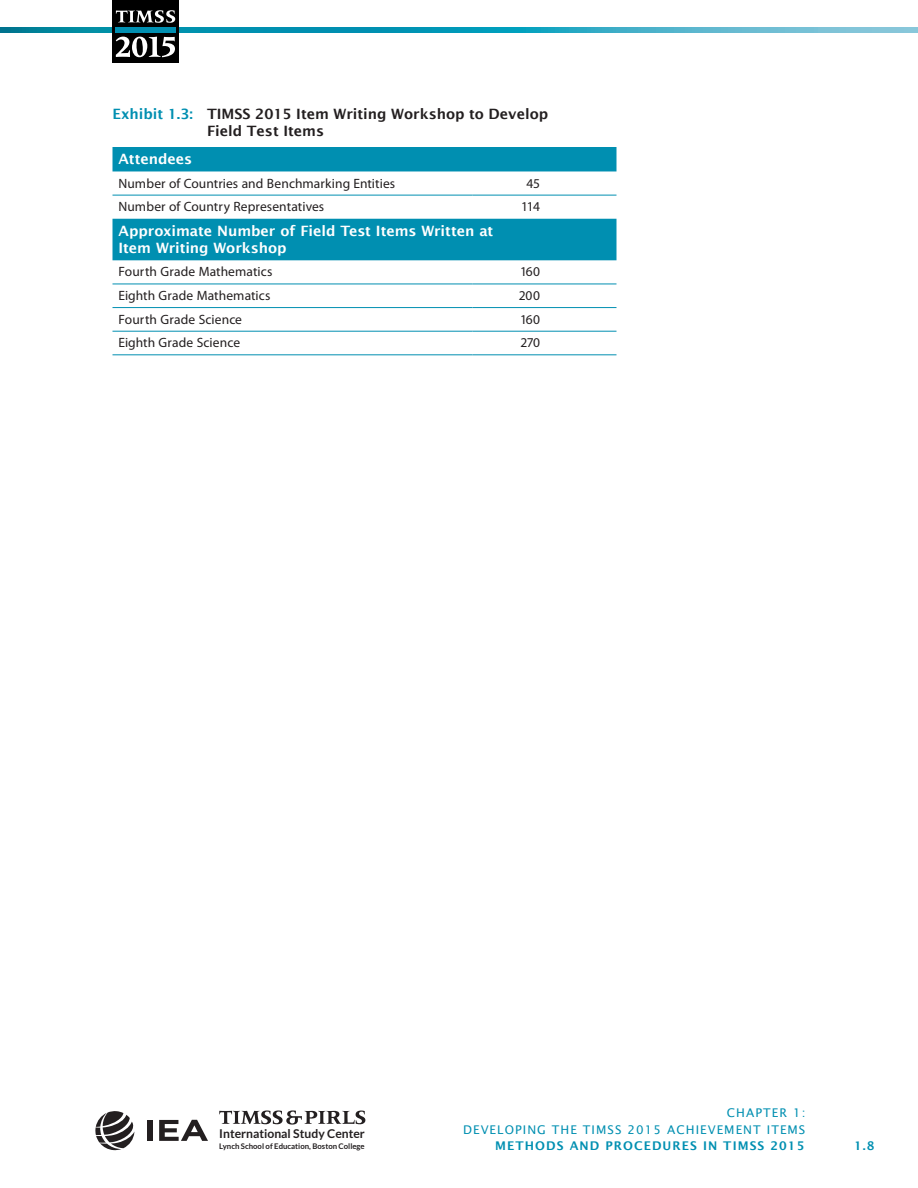
<style>
.page{position:relative;width:918px;height:1188px;background:#fff}
.page>*{position:absolute;margin:0;border:0;box-sizing:border-box;transform-origin:0 0}
.Exhibit_Head_L_white{font:600 14.25px/17.1px "Lucida Sans";letter-spacing:-.005em;color:#fff}
.Exhibit_Title{font:600 14.25px/17.1px "Lucida Sans";color:#231f20}
.Exhibit_Text_Left{font:13.5px "Myriad Pro";letter-spacing:.01em;color:#231f20}
.Exhibit_Text_Rt{font:13.5px "Myriad Pro";letter-spacing:-.045em;color:#231f20}
.t1{font:700 12.15px "Lato";color:#231f20}
.Page_footer_right{font:12px/16.5px "Lucida Sans";letter-spacing:.09em;color:#008fb1;text-align:right}
.Page_footer_right-2{font:600 12px "Lucida Sans";letter-spacing:.09em;color:#008fb1}
.t2{font:700 7.8px "Lato";color:#231f20}
.s1{color:#008fb1}
</style>
<div class="page">
<svg style="left:0;top:27px;width:918px;height:6px;background:#29a2bc"></svg>
<div style="left:112px;top:0;width:67px;height:63px;background:#000"></div>
<svg style="left:116px;top:10px;width:59px;height:13px"></svg>
<svg style="left:116px;top:37px;width:59px;height:20px"></svg>
<div style="left:115px;top:27px;width:61px;height:6px;background:#008fb1"></div>
<svg style="left:95px;top:1111px;width:39px;height:39px"></svg>
<div style="left:147px;top:1120px;width:6px;height:21px;background:#231f20"></div>
<svg style="left:159px;top:1120px;width:49px;height:21px"></svg>
<svg style="left:219px;top:1110px;width:146px;height:15px"></svg>
<svg style="left:112px;top:147px;width:504px;height:113px;fill:#008fb1"></svg>
<hr style="left:112px;top:284px;width:360px;height:1px;background:#008fb1">
<hr style="left:472px;top:284px;width:144px;height:1px;background:#008fb1">
<hr style="left:112px;top:307px;width:360px;height:1px;background:#008fb1">
<hr style="left:472px;top:307px;width:144px;height:1px;background:#008fb1">
<hr style="left:112px;top:331px;width:360px;height:1px;background:#008fb1">
<hr style="left:472px;top:331px;width:144px;height:1px;background:#008fb1">
<hr style="left:472px;top:195px;width:144px;height:1px;background:#008fb1">
<hr style="left:112px;top:354px;width:360px;height:1px;background:#008fb1">
<hr style="left:472px;top:354px;width:144px;height:1px;background:#008fb1">
<hr style="left:112px;top:195px;width:360px;height:1px;background:#008fb1">
<p class="Exhibit_Title" style="left:207px;top:105px;width:343px;text-indent:-94px"><span class="s1">Exhibit 1.3:</span> TIMSS 2015 Item Writing Workshop to Develop<br>Field Test Items</p>
<p class="Exhibit_Head_L_white" style="left:118px;top:150px;width:75px">Attendees</p>
<p class="Exhibit_Text_Left" style="left:118px;top:176px;width:278px">Number of Countries and Benchmarking Entities</p>
<p class="Exhibit_Text_Rt" style="left:526px;top:176px;width:15px">45</p>
<p class="Exhibit_Text_Left" style="left:118px;top:199px;width:207px">Number of Country Representatives</p>
<p class="Exhibit_Text_Rt" style="left:521px;top:199px;width:20px">114</p>
<p class="Exhibit_Head_L_white" style="left:118px;top:222px;width:376px">Approximate Number of Field Test Items Written at<br>Item Writing Workshop</p>
<p class="Exhibit_Text_Left" style="left:118px;top:265px;width:156px">Fourth Grade Mathematics</p>
<p class="Exhibit_Text_Rt" style="left:520px;top:265px;width:21px">160</p>
<p class="Exhibit_Text_Left" style="left:118px;top:288px;width:154px">Eighth Grade Mathematics</p>
<p class="Exhibit_Text_Rt" style="left:519px;top:288px;width:23px">200</p>
<p class="Exhibit_Text_Left" style="left:118px;top:312px;width:125px">Fourth Grade Science</p>
<p class="Exhibit_Text_Rt" style="left:520px;top:312px;width:21px">160</p>
<p class="Exhibit_Text_Left" style="left:118px;top:335px;width:123px">Eighth Grade Science</p>
<p class="Exhibit_Text_Rt" style="left:520px;top:335px;width:21px">270</p>
<p class="t1" style="left:219px;top:1127px;width:147px">International Study Center</p>
<p class="t2" style="left:219px;top:1142px;width:147px">Lynch School of Education, Boston College</p>
<p class="Page_footer_right" style="left:463px;top:1105px;width:344px">CHAPTER 1:<br>DEVELOPING THE TIMSS 2015 ACHIEVEMENT ITEMS</p>
<p class="Page_footer_right-2" style="left:495px;top:1139px;width:311px">METHODS AND PROCEDURES IN TIMSS 2015</p>
<p class="Page_footer_right-2" style="left:854px;top:1139px;width:22px">1.8</p>
</div>
